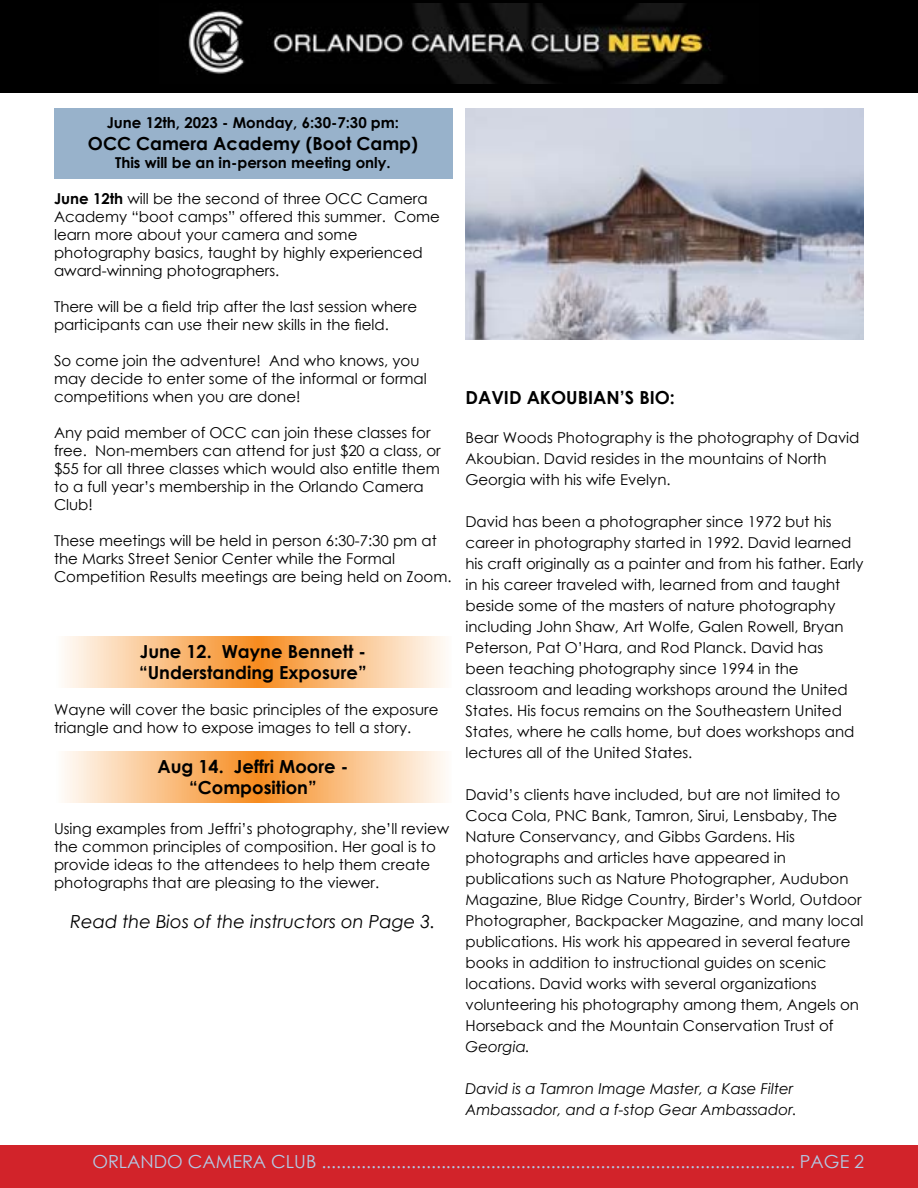
<style>
.page{position:relative;width:918px;height:1188px;background:#fff}
.page>*{position:absolute;margin:0;border:0;box-sizing:border-box;transform-origin:0 0}
.t1{font:700 18px/21.6px "Century Gothic";color:#000}
.t2{font:18px "Century Gothic";color:#b3cbe6}
.t3{font:italic 18px "Century Gothic";color:#000}
.t4{font:15px/21px "Century Gothic";color:#000}
.t5{font:italic 15px/21px "Century Gothic";color:#000}
.t6{font:700 15px "Century Gothic";color:#000}
.s1{font-weight:700}
</style>
<div class="page">
<svg style="left:64px;top:751px;width:381px;height:52px;background:#fac28a"></svg>
<svg style="left:64px;top:636px;width:381px;height:52px;background:#fac28a"></svg>
<div style="left:54px;top:108px;width:399px;height:70px;background:#98b2cb"></div>
<div style="left:0;top:0;width:918px;height:93px;background:#000"></div>
<img style="left:188px;top:3px;width:536px;height:81px">
<div style="left:0;top:1146px;width:918px;height:42px;background:#d2232a"></div>
<img style="left:465px;top:108px;width:399px;height:232px">
<p class="t6" style="left:107px;top:111px;width:294px">June 12th, 2023 - Monday, 6:30-7:30 pm:</p>
<p class="t1" style="left:88px;top:132px;width:332px">OCC Camera Academy (Boot Camp)</p>
<p class="t6" style="left:115px;top:151px;width:277px">This will be an in-person meeting only.</p>
<p class="t4" style="left:54px;top:189px;width:388px;line-height:18px"><span class="s1">June 12th</span> will be the second of three OCC Camera Academy “boot camps” offered this summer. Come learn more about your camera and some photography basics, taught by highly experienced award-winning photographers.</p>
<p class="t4" style="left:54px;top:297px;width:365px;line-height:18px">There will be a field trip after the last session where participants can use their new skills in the field.</p>
<p class="t4" style="left:54px;top:351px;width:374px;line-height:18px">So come join the adventure! And who knows, you may decide to enter some of the informal or formal competitions when you are done!</p>
<p class="t4" style="left:54px;top:423px;width:388px;line-height:18px">Any paid member of OCC can join these classes for free. Non-members can attend for just $20 a class, or $55 for all three classes which would also entitle them to a full year’s membership in the Orlando Camera Club!</p>
<p class="t4" style="left:54px;top:531px;width:399px;line-height:18px">These meetings will be held in person 6:30-7:30 pm at the Marks Street Senior Center while the Formal<br>Competition Results meetings are being held on Zoom.</p>
<p class="t1" style="left:139px;top:639px;width:229px">June 12. Wayne Bennett - “Understanding Exposure”</p>
<p class="t4" style="left:54px;top:700px;width:386px;line-height:18px">Wayne will cover the basic principles of the exposure triangle and how to expose images to tell a story.</p>
<p class="t1" style="left:158px;top:755px;width:192px;text-align:center">Aug 14. Jeffri Moore - “Composition”</p>
<p class="t4" style="left:54px;top:819px;width:397px;line-height:18px">Using examples from Jeffri’s photography, she’ll review the common principles of composition. Her goal is to provide ideas to the attendees to help them create photographs that are pleasing to the viewer.</p>
<p class="t3" style="left:70px;top:908px;width:367px">Read the Bios of the instructors on Page 3.</p>
<p class="t1" style="left:465px;top:386px;width:211px">DAVID AKOUBIAN’S BIO:</p>
<p class="t4" style="left:465px;top:427px;width:396px">Bear Woods Photography is the photography of David<br>Akoubian. David resides in the mountains of North<br>Georgia with his wife Evelyn.</p>
<p class="t4" style="left:465px;top:511px;width:400px">David has been a photographer since 1972 but his career in photography started in 1992. David learned his craft originally as a painter and from his father. Early in his career traveled with, learned from and taught beside some of the masters of nature photography including John Shaw, Art Wolfe, Galen Rowell, Bryan Peterson, Pat O’Hara, and Rod Planck. David has been teaching photography since 1994 in the classroom and leading workshops around the United States. His focus remains on the Southeastern United States, where he calls home, but does workshops and lectures all of the United States.</p>
<p class="t4" style="left:465px;top:784px;width:400px">David’s clients have included, but are not limited to Coca Cola, PNC Bank, Tamron, Sirui, Lensbaby, The Nature Conservancy, and Gibbs Gardens. His photographs and articles have appeared in publications such as Nature Photographer, Audubon Magazine, Blue Ridge Country, Birder’s World, Outdoor Photographer, Backpacker Magazine, and many local publications. His work his appeared in several feature books in addition to instructional guides on scenic locations. David works with several organizations volunteering his photography among them, Angels on Horseback and the Mountain Conservation Trust of</p>
<p class="t5" style="left:465px;top:1036px;width:66px">Georgia.</p>
<p class="t5" style="left:465px;top:1078px;width:333px">David is a Tamron Image Master, a Kase Filter<br>Ambassador, and a f-stop Gear Ambassador.</p>
<p class="t2" style="left:92px;top:1148px;width:773px">ORLANDO CAMERA CLUB ............................................................................................... PAGE 2</p>
</div>
